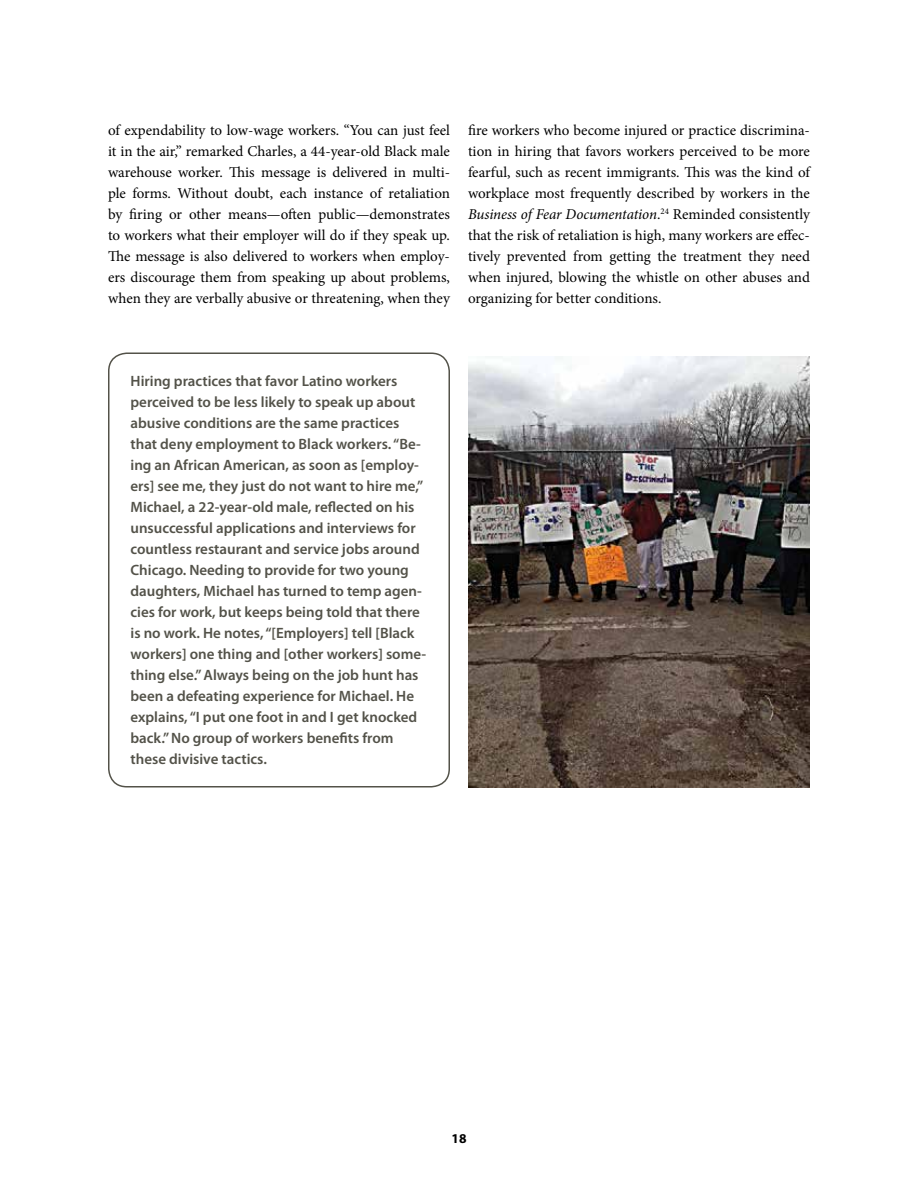
<style>
.page{position:relative;width:918px;height:1188px;background:#fff}
.page>*{position:absolute;margin:0;border:0;box-sizing:border-box;transform-origin:0 0}
.t1{font:15px/21px "Minion Pro";letter-spacing:-.005em;color:#000;text-align:justify}
.t2{font:600 15px/21px "Myriad Pro";color:#535249}
.t3{font:700 13.5px "Myriad Pro";color:#000}
.s1{font-style:italic}
</style>
<div class="page">
<div style="left:108px;top:352px;width:342px;height:436px;border:2px solid #535249;border-radius:18px"></div>
<img style="left:468px;top:356px;width:342px;height:432px">
<p class="t1" style="left:108px;top:120px;width:344px">of expendability to low-wage workers. “You can just feel it in the air,” remarked Charles, a 44-year-old Black male warehouse worker. This message is delivered in multi&shy;ple forms. Without doubt, each instance of retaliation by firing or other means—often public—demonstrates to workers what their employer will do if they speak up.<br>The message is also delivered to workers when employ&shy;ers discourage them from speaking up about problems, when they are verbally abusive or threatening, when they</p>
<p class="t1" style="left:468px;top:120px;width:344px">fire workers who become injured or practice discrimina&shy;tion in hiring that favors workers perceived to be more fearful, such as recent immigrants. This was the kind of workplace most frequently described by workers in the <span class="s1">Business of Fear Documentation</span>.<sup>24</sup> Reminded consistently that the risk of retaliation is high, many workers are effec&shy;tively prevented from getting the treatment they need when injured, blowing the whistle on other abuses and organizing for better conditions.</p>
<p class="t2" style="left:131px;top:371px;width:297px">Hiring practices that favor Latino workers perceived to be less likely to speak up about abusive conditions are the same practices that deny employment to Black workers. “Be&shy;ing an African American, as soon as [employ&shy;ers] see me, they just do not want to hire me,” Michael, a 22-year-old male, reflected on his unsuccessful applications and interviews for countless restaurant and service jobs around Chicago. Needing to provide for two young daughters, Michael has turned to temp agen&shy;cies for work, but keeps being told that there is no work. He notes, “[Employers] tell [Black workers] one thing and [other workers] some&shy;thing else.” Always being on the job hunt has been a defeating experience for Michael. He explains, “I put one foot in and I get knocked back.” No group of workers benefits from these divisive tactics.</p>
<p class="t3" style="left:452px;top:1131px;width:16px">18</p>
</div>
